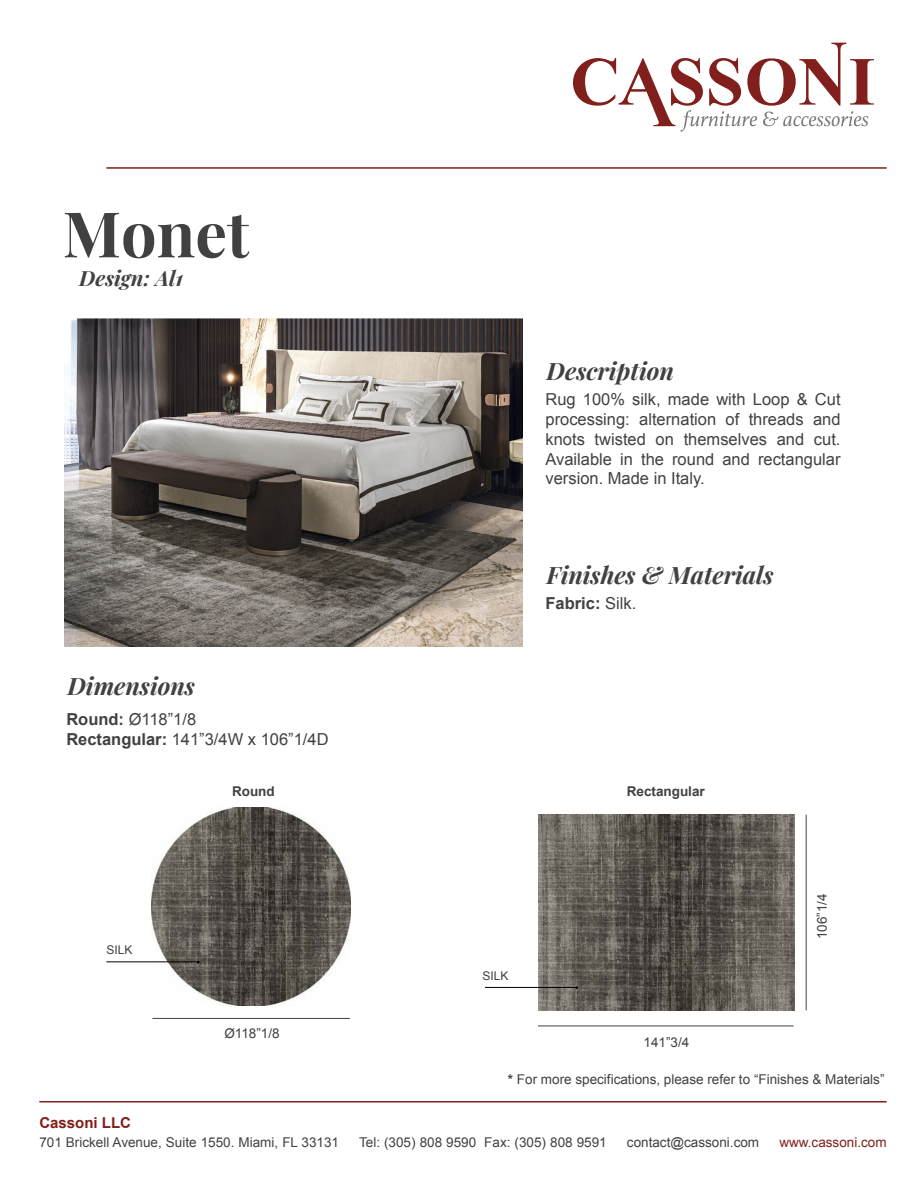
<style>
.page{position:relative;width:918px;height:1188px;background:#fff}
.page>*{position:absolute;margin:0;border:0;box-sizing:border-box;transform-origin:0 0}
.t1{font:700 63px "Playfair Display";color:#414042}
.t2{font:italic 700 24px "Playfair Display";color:#414042}
.t3{font:italic 700 21px "Playfair Display";color:#414042}
.t4{font:16.5px/19.8px "Arial";color:#414042}
.t5{font:700 16.5px "Arial";color:#414042}
.t6{font:700 15px "Arial";color:#801f1b}
.t7{font:13.5px "Arial";color:#414042}
.t8{font:700 13.5px "Arial";color:#414042}
.t9{font:13.5px "Arial";color:#801f1b}
.t10{font:12px "Arial";color:#414042}
.s1{font-weight:700}
.s2{font-weight:400}
</style>
<div class="page">
<svg style="left:573px;top:43px;width:301px;height:89px"></svg>
<hr style="left:106px;top:167px;width:781px;height:2px;background:#801f1b">
<hr style="left:39px;top:1101px;width:848px;height:2px;background:#801f1b">
<hr style="left:152px;top:1018px;width:198px;height:1px;background:#414042">
<hr style="left:538px;top:1026px;width:256px;height:1px;background:#414042">
<hr style="left:806px;top:815px;width:1px;height:195px;background:#414042">
<img style="left:152px;top:808px;width:199px;height:198px">
<img style="left:538px;top:815px;width:256px;height:195px">
<hr style="left:106px;top:961px;width:93px;height:1px;background:#000">
<hr style="left:485px;top:987px;width:92px;height:1px;background:#000">
<img style="left:65px;top:319px;width:457px;height:328px">
<h1 class="t1" style="left:63px;top:184px;width:188px">Monet</h1>
<p class="t3" style="left:79px;top:261px;width:105px">Design: Al1</p>
<h2 class="t2" style="left:67px;top:667px;width:129px">Dimensions</h2>
<p class="t4" style="left:66px;top:710px;width:264px"><span class="s1">Round:</span> Ø118”1/8<br><span class="s1">Rectangular:</span> 141”3/4W x 106”1/4D</p>
<h2 class="t2" style="left:547px;top:352px;width:129px">Description</h2>
<p class="t4" style="left:546px;top:390px;width:297px;text-align:justify">Rug 100% silk, made with Loop &amp; Cut processing: alternation of threads and knots twisted on themselves and cut.<br>Available in the round and rectangular version. Made in Italy.</p>
<h2 class="t2" style="left:547px;top:556px;width:228px">Finishes &amp; Materials</h2>
<p class="t5" style="left:546px;top:593px;width:92px">Fabric: <span class="s2">Silk.</span></p>
<p class="t10" style="left:106px;top:942px;width:28px">SILK</p>
<p class="t8" style="left:232px;top:783px;width:44px">Round</p>
<p class="t8" style="left:627px;top:783px;width:80px">Rectangular</p>
<p class="t7" style="left:224px;top:1025px;width:57px">Ø118”1/8</p>
<p class="t10" style="left:482px;top:968px;width:28px">SILK</p>
<p class="t7" style="left:644px;top:1034px;width:47px">141”3/4</p>
<p class="t7" style="left:813px;top:939px;width:47px;rotate:-90deg">106”1/4</p>
<p class="t7" style="left:508px;top:1070px;width:378px"><span class="s1">*</span> For more specifications, please refer to “Finishes &amp; Materials”</p>
<p class="t6" style="left:39px;top:1113px;width:93px">Cassoni LLC</p>
<p class="t7" style="left:39px;top:1134px;width:301px">701 Brickell Avenue, Suite 1550. Miami, FL 33131</p>
<p class="t7" style="left:359px;top:1134px;width:249px">Tel: (305) 808 9590 Fax: (305) 808 9591</p>
<p class="t7" style="left:627px;top:1134px;width:134px">contact@cassoni.com</p>
<p class="t9" style="left:779px;top:1134px;width:109px">www.cassoni.com</p>
</div>
